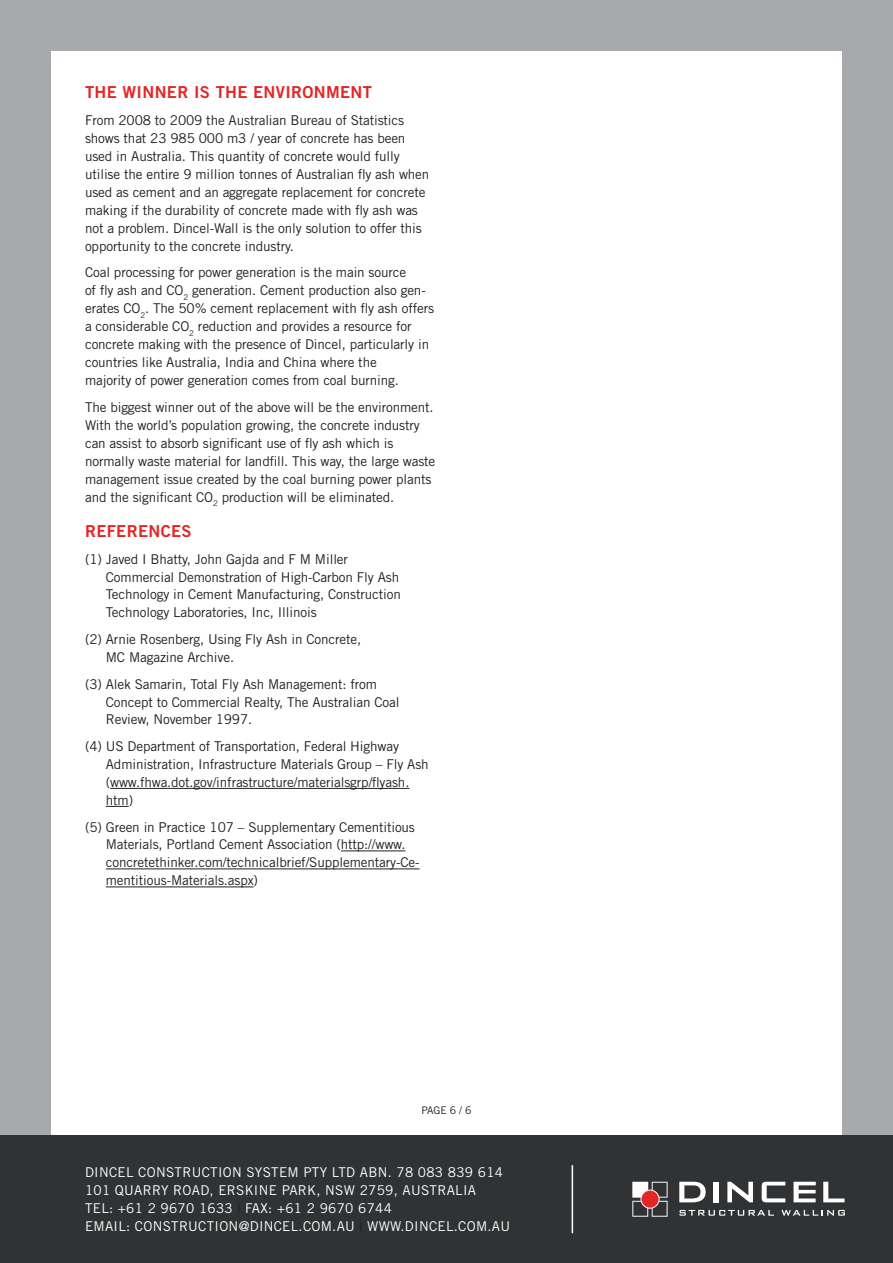
<style>
.page{position:relative;width:893px;height:1263px;background:#a8a9ad}
.page>*{position:absolute;margin:0;border:0;box-sizing:border-box;transform-origin:0 0}
.t1{font:16.5px "Trade Gothic Bold Two";letter-spacing:.02em;color:#e42625}
.t2{font:13.5px/18px "Trade Gothic";letter-spacing:-.01em;color:#231f20}
.t3{font:13.5px/18px "Trade Gothic";letter-spacing:.02em;color:#fff}
.t4{font:10.5px "Trade Gothic";color:#231f20}
.s1{color:#231f20}
</style>
<div class="page">
<div style="left:51px;top:51px;width:791px;height:1212px;background:#fff"></div>
<hr style="left:110px;top:788px;width:299px;height:1px;background:#231f20">
<svg style="left:106px;top:806px;width:23px;height:1px"></svg>
<hr style="left:341px;top:850px;width:64px;height:1px;background:#231f20">
<hr style="left:106px;top:868px;width:314px;height:1px;background:#231f20">
<hr style="left:106px;top:886px;width:148px;height:1px;background:#231f20">
<div style="left:0;top:1135px;width:893px;height:128px;background:#303234"></div>
<svg style="left:679px;top:1182px;width:27px;height:20px"></svg>
<div style="left:713px;top:1182px;width:5px;height:20px;background:#fff"></div>
<svg style="left:727px;top:1182px;width:26px;height:20px"></svg>
<svg style="left:762px;top:1182px;width:23px;height:20px"></svg>
<svg style="left:794px;top:1182px;width:22px;height:20px"></svg>
<svg style="left:823px;top:1182px;width:21px;height:20px"></svg>
<svg style="left:632px;top:1182px;width:36px;height:35px"></svg>
<div style="left:641px;top:1190px;width:18px;height:18px;background:#e42625;border-radius:50%"></div>
<svg style="left:679px;top:1210px;width:95px;height:6px"></svg>
<svg style="left:781px;top:1210px;width:64px;height:6px"></svg>
<hr style="left:572px;top:1165px;width:1px;height:68px;background:#fff">
<p class="t1" style="left:85px;top:82px;width:288px">THE WINNER IS THE ENVIRONMENT</p>
<p class="t2" style="left:85px;top:111px;width:346px">From 2008 to 2009 the Australian Bureau of Statistics shows that 23 985 000 m3 / year of concrete has been used in Australia. This quantity of concrete would fully utilise the entire 9 million tonnes of Australian fly ash when used as cement and an aggregate replacement for concrete making if the durability of concrete made with fly ash was not a problem. Dincel-Wall is the only solution to offer this opportunity to the concrete industry.</p>
<p class="t2" style="left:85px;top:263px;width:350px">Coal processing for power generation is the main source<br>of fly ash and CO<sub>2</sub> generation. Cement production also gen&shy;erates CO<sub>2</sub>. The 50% cement replacement with fly ash offers a considerable CO<sub>2</sub> reduction and provides a resource for concrete making with the presence of Dincel, particularly in countries like Australia, India and China where the<br>majority of power generation comes from coal burning.</p>
<p class="t2" style="left:85px;top:398px;width:352px">The biggest winner out of the above will be the environment.<br>With the world’s population growing, the concrete industry can assist to absorb significant use of fly ash which is normally waste material for landfill. This way, the large waste management issue created by the coal burning power plants and the significant CO<sub>2</sub> production will be eliminated.</p>
<p class="t1" style="left:85px;top:521px;width:108px">REFERENCES</p>
<p class="t2" style="left:106px;top:549px;width:297px;text-indent:-21px">(1) Javed I Bhatty, John Gajda and F M Miller Commercial Demonstration of High-Carbon Fly Ash Technology in Cement Manufacturing, Construction Technology Laboratories, Inc, Illinois</p>
<p class="t2" style="left:106px;top:630px;width:257px;text-indent:-21px">(2) Arnie Rosenberg, Using Fly Ash in Concrete,<br>MC Magazine Archive.</p>
<p class="t2" style="left:106px;top:674px;width:295px;text-indent:-21px">(3) Alek Samarin, Total Fly Ash Management: from<br>Concept to Commercial Realty, The Australian Coal<br>Review, November 1997.</p>
<p class="t2" style="left:106px;top:737px;width:324px;text-indent:-21px">(4) US Department of Transportation, Federal Highway Administration, Infrastructure Materials Group – Fly Ash (www.fhwa.dot.gov/infrastructure/materialsgrp/flyash. htm)</p>
<p class="t2" style="left:106px;top:817px;width:315px;text-indent:-21px">(5) Green in Practice 107 – Supplementary Cementitious Materials, Portland Cement Association (http://www. concretethinker.com/technicalbrief/Supplementary-Ce&shy;mentitious-Materials.aspx)</p>
<p class="t4" style="left:421px;top:1104px;width:52px">PAGE 6 / 6</p>
<p class="t3" style="left:85px;top:1163px;width:427px">DINCEL CONSTRUCTION SYSTEM PTY LTD ABN. 78 083 839 614<br>101 QUARRY ROAD, ERSKINE PARK, NSW 2759, AUSTRALIA<br>TEL: +61 2 9670 1633 <span class="s1">|</span> FAX: +61 2 9670 6744<br>EMAIL: CONSTRUCTION@DINCEL.COM.AU <span class="s1">|</span> WWW.DINCEL.COM.AU</p>
</div>
